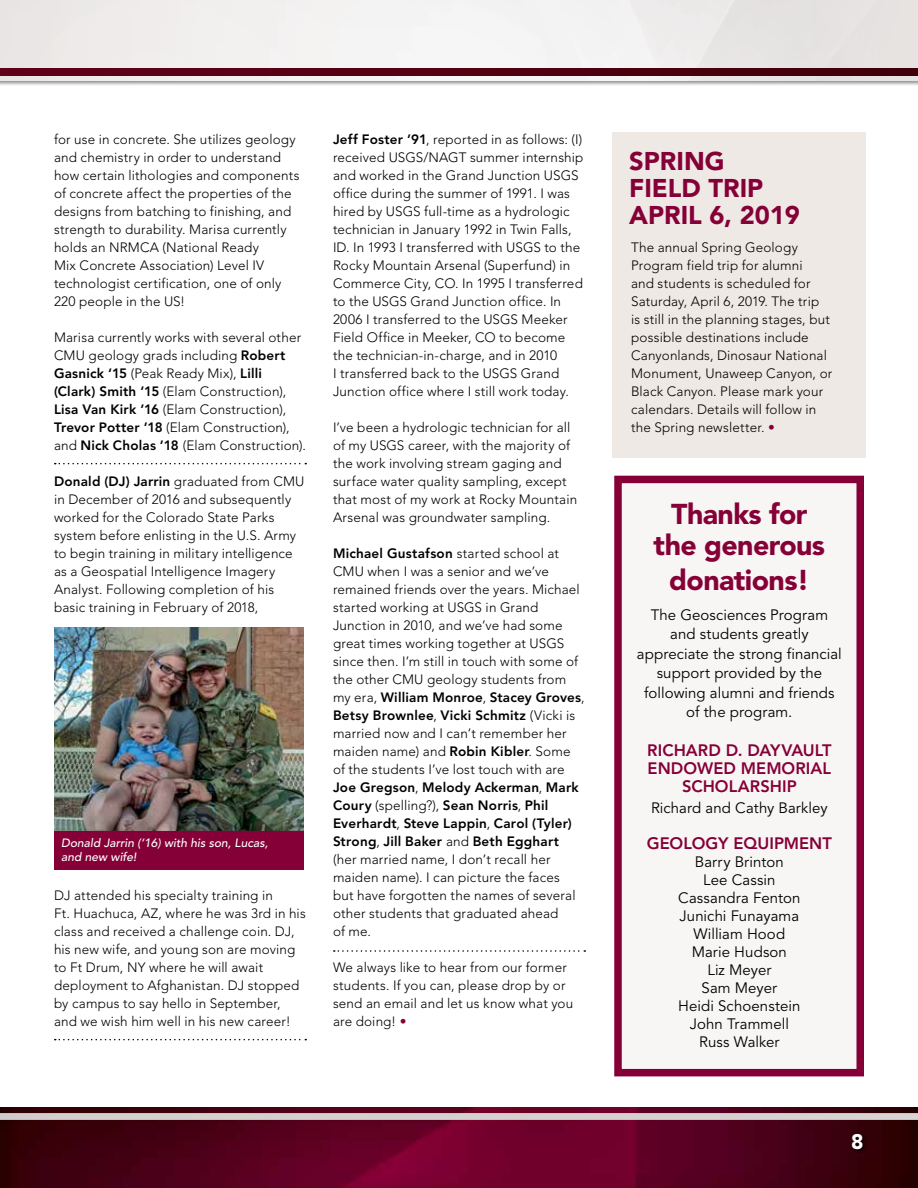
<style>
.page{position:relative;width:918px;height:1188px;background:#fff}
.page>*{position:absolute;margin:0;border:0;box-sizing:border-box;transform-origin:0 0}
.t1{font:900 28.5px/31.5px "Avenir";letter-spacing:-.02em;color:#860038;text-align:center}
.t2{font:900 25.5px/27px "Avenir";color:#860038}
.t3{font:900 21px "Avenir";color:#fff}
.t4{font:800 16.5px/18px "Avenir";color:#860038;text-align:center}
.t5{font:15px/18px "Avenir";letter-spacing:.005em;color:#000;text-align:center}
.t6{font:300 13.5px/18px "Avenir";letter-spacing:.01em;color:#000}
.t7{font:italic 500 12px/13.5px "Avenir";color:#fff}
.s1{font-weight:800}
.s2{font-weight:500;color:#860038}
</style>
<div class="page">
<div style="left:0;top:0;width:918px;height:87px;background:#000;opacity:.45"></div>
<img style="left:0;top:0;width:918px;height:81px">
<img style="left:0;top:1107px;width:918px;height:81px">
<img style="left:0;top:1113px;width:918px;height:7px">
<img style="left:0;top:69px;width:918px;height:6px">
<div style="left:851px;top:1133px;width:17px;height:21px;background:#000;opacity:.75"></div>
<div style="left:614px;top:476px;width:250px;height:600px;background:#f8f6f4;border:8px solid #860038"></div>
<div style="left:612px;top:132px;width:254px;height:325px;background:#efe9e5"></div>
<svg style="left:55px;top:463px;width:251px;height:1px"></svg>
<svg style="left:55px;top:1039px;width:251px;height:1px"></svg>
<svg style="left:334px;top:950px;width:251px;height:2px"></svg>
<img style="left:54px;top:628px;width:250px;height:203px">
<div style="left:54px;top:831px;width:250px;height:39px;background:#860038"></div>
<p class="t6" style="left:54px;top:130px;width:247px">for use in concrete. She utilizes geology and chemistry in order to understand how certain lithologies and components of concrete affect the properties of the designs from batching to finishing, and strength to durability. Marisa currently holds an NRMCA (National Ready<br>Mix Concrete Association) Level IV technologist certification, one of only 220 people in the US!</p>
<p class="t6" style="left:54px;top:328px;width:254px">Marisa currently works with several other CMU geology grads including <span class="s1">Robert Gasnick ‘15</span> (Peak Ready Mix), <span class="s1">Lilli (Clark) Smith ’15</span> (Elam Construction), <span class="s1">Lisa Van Kirk ’16</span> (Elam Construction), <span class="s1">Trevor Potter ’18</span> (Elam Construction), and <span class="s1">Nick Cholas ’18</span> (Elam Construction).</p>
<p class="t6" style="left:54px;top:472px;width:252px"><span class="s1">Donald (DJ) Jarrin</span> graduated from CMU in December of 2016 and subsequently worked for the Colorado State Parks system before enlisting in the U.S. Army to begin training in military intelligence as a Geospatial Intelligence Imagery Analyst. Following completion of his basic training in February of 2018,</p>
<p class="t7" style="left:61px;top:837px;width:208px">Donald Jarrin (‘16) with his son, Lucas, and new wife!</p>
<p class="t6" style="left:54px;top:886px;width:253px">DJ attended his specialty training in<br>Ft. Huachuca, AZ, where he was 3rd in his class and received a challenge coin. DJ, his new wife, and young son are moving to Ft Drum, NY where he will await deployment to Afghanistan. DJ stopped by campus to say hello in September, and we wish him well in his new career!</p>
<p class="t6" style="left:333px;top:130px;width:252px"><span class="s1">Jeff Foster ’91</span>, reported in as follows: (I) received USGS/NAGT summer internship and worked in the Grand Junction USGS office during the summer of 1991. I was hired by USGS full-time as a hydrologic technician in January 1992 in Twin Falls, ID. In 1993 I transferred with USGS to the Rocky Mountain Arsenal (Superfund) in Commerce City, CO. In 1995 I transferred to the USGS Grand Junction office. In 2006 I transferred to the USGS Meeker Field Office in Meeker, CO to become the technician-in-charge, and in 2010<br>I transferred back to the USGS Grand Junction office where I still work today.</p>
<p class="t6" style="left:333px;top:418px;width:246px">I’ve been a hydrologic technician for all of my USGS career, with the majority of the work involving stream gaging and surface water quality sampling, except that most of my work at Rocky Mountain Arsenal was groundwater sampling.</p>
<p class="t6" style="left:333px;top:544px;width:253px"><span class="s1">Michael Gustafson</span> started school at CMU when I was a senior and we’ve remained friends over the years. Michael started working at USGS in Grand Junction in 2010, and we’ve had some great times working together at USGS since then. I’m still in touch with some of the other CMU geology students from my era, <span class="s1">William Monroe</span>, <span class="s1">Stacey Groves</span>, <span class="s1">Betsy Brownlee</span>, <span class="s1">Vicki Schmitz</span> (Vicki is married now and I can’t remember her maiden name) and <span class="s1">Robin Kibler</span>. Some of the students I’ve lost touch with are <span class="s1">Joe Gregson</span>, <span class="s1">Melody Ackerman</span>, <span class="s1">Mark Coury</span> (spelling?), <span class="s1">Sean Norris</span>, <span class="s1">Phil Everhardt</span>, <span class="s1">Steve Lappin</span>, <span class="s1">Carol (Tyler)<br>Strong</span>, <span class="s1">Jill Baker</span> and <span class="s1">Beth Egghart </span>(her married name, I don’t recall her maiden name). I can picture the faces<br>but have forgotten the names of several other students that graduated ahead<br>of me.</p>
<p class="t6" style="left:333px;top:958px;width:242px">We always like to hear from our former students. If you can, please drop by or send an email and let us know what you are doing! <span class="s2">•</span></p>
<h2 class="t2" style="left:629px;top:147px;width:172px">SPRING<br>FIELD TRIP<br>APRIL 6, 2019</h2>
<p class="t6" style="left:631px;top:238px;width:203px">The annual Spring Geology<br>Program field trip for alumni<br>and students is scheduled for<br>Saturday, April 6, 2019. The trip<br>is still in the planning stages, but possible destinations include<br>Canyonlands, Dinosaur National<br>Monument, Unaweep Canyon, or<br>Black Canyon. Please mark your calendars. Details will follow in the Spring newsletter. <span class="s2">•</span></p>
<h1 class="t1" style="left:654px;top:498px;width:173px">Thanks for the generous</h1>
<h1 class="t1" style="left:669px;top:564px;width:142px">donations!</h1>
<p class="t5" style="left:637px;top:605px;width:207px;line-height:19.5px">The Geosciences Program and students greatly appreciate the strong financial support provided by the following alumni and friends of the program.</p>
<p class="t4" style="left:647px;top:741px;width:186px">RICHARD D. DAYVAULT<br>ENDOWED MEMORIAL<br>SCHOLARSHIP</p>
<p class="t5" style="left:651px;top:799px;width:178px">Richard and Cathy Barkley</p>
<p class="t4" style="left:647px;top:834px;width:187px">GEOLOGY EQUIPMENT</p>
<p class="t5" style="left:678px;top:853px;width:124px">Barry Brinton<br>Lee Cassin<br>Cassandra Fenton<br>Junichi Funayama<br>William Hood<br>Marie Hudson<br>Liz Meyer<br>Sam Meyer<br>Heidi Schoenstein<br>John Trammell<br>Russ Walker</p>
<h3 class="t3" style="left:851px;top:1129px;width:14px">8</h3>
</div>
